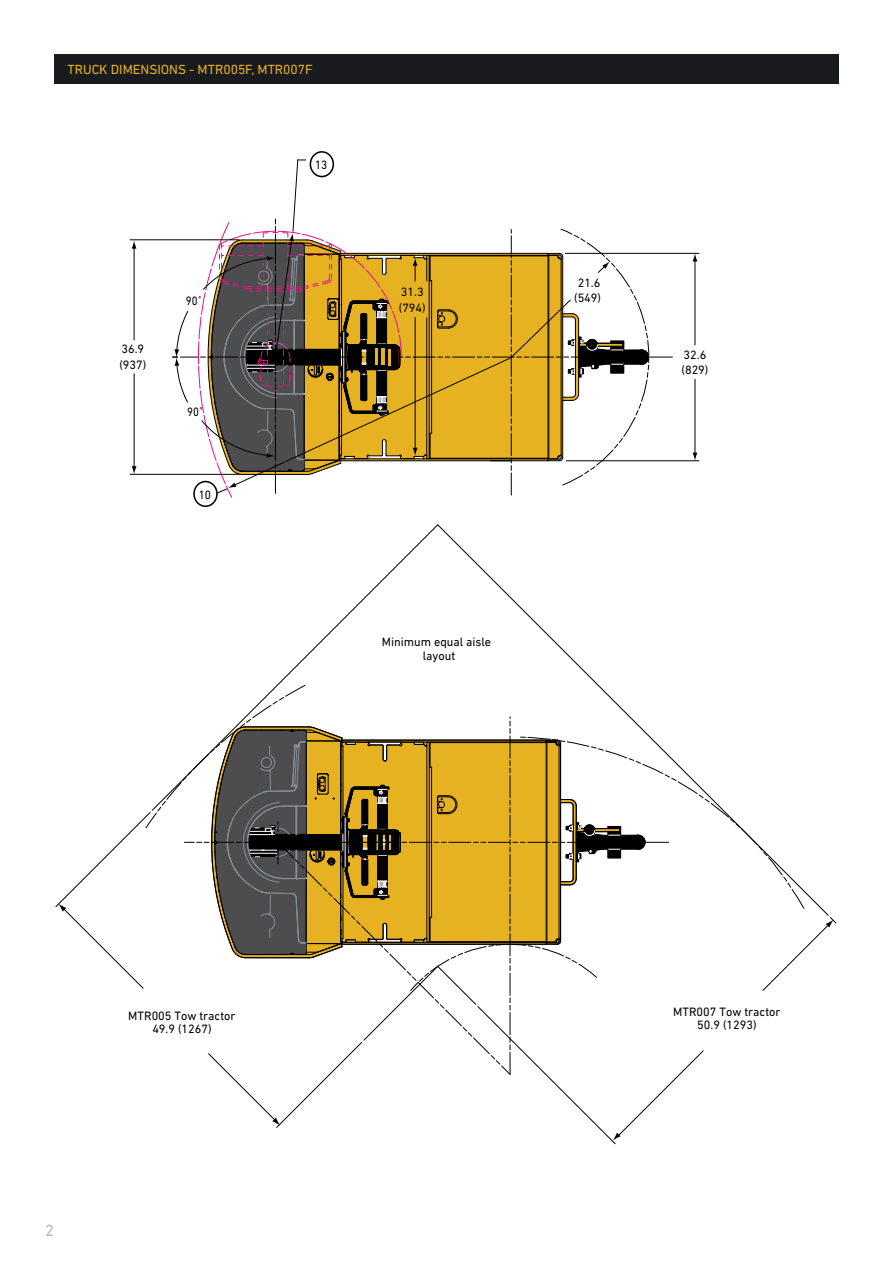
<style>
.page{position:relative;width:893px;height:1263px;background:#fff}
.page>*{position:absolute;margin:0;border:0;box-sizing:border-box;transform-origin:0 0}
.t1{font:16.5px "DIN Next LT Pro";color:#b4b6b8}
.t2{font:13.5px "DIN Next LT Pro";color:#e7b222}
.t3{font:12.3px/15.5px "DIN Next LT Pro";color:#000}
.t4{font:12.3px "DIN Next LT Pro";color:#000;scale:.88 1}
.t5{font:12.3px "DIN Next LT Pro";color:#000;scale:.93 1}
</style>
<div class="page">
<div style="left:54px;top:54px;width:785px;height:30px;background:#1a1b1e"></div>
<hr style="left:565px;top:253px;width:134px;height:1px;background:#000">
<hr style="left:566px;top:460px;width:133px;height:1px;background:#000">
<hr style="left:695px;top:260px;width:1px;height:85px;background:#000">
<svg style="left:692px;top:253px;width:5px;height:8px"></svg>
<hr style="left:695px;top:379px;width:1px;height:75px;background:#000">
<svg style="left:693px;top:453px;width:4px;height:8px"></svg>
<hr style="left:130px;top:474px;width:109px;height:1px;background:#000">
<hr style="left:130px;top:239px;width:109px;height:1px;background:#000">
<hr style="left:134px;top:374px;width:1px;height:94px;background:#000">
<svg style="left:132px;top:466px;width:5px;height:8px"></svg>
<hr style="left:134px;top:247px;width:1px;height:93px;background:#000">
<svg style="left:132px;top:240px;width:5px;height:9px"></svg>
<svg style="left:173px;top:159px;width:499px;height:339px"></svg>
<div style="left:194px;top:481px;width:23px;height:25px;background:#fff;border-radius:50%"></div>
<div style="left:193px;top:481px;width:25px;height:26px;border:2px solid #000;border-radius:50%"></div>
<hr style="left:375px;top:349px;width:3px;height:16px;background:#e7b222">
<hr style="left:381px;top:349px;width:4px;height:16px;background:#e7b222">
<hr style="left:388px;top:349px;width:3px;height:16px;background:#e7b222">
<div style="left:310px;top:152px;width:23px;height:25px;background:#fff;border-radius:50%"></div>
<div style="left:310px;top:151px;width:24px;height:26px;border:2px solid #000;border-radius:50%"></div>
<svg style="left:704px;top:790px;width:101px;height:119px"></svg>
<svg style="left:762px;top:917px;width:75px;height:74px"></svg>
<svg style="left:55px;top:684px;width:649px;height:461px"></svg>
<p class="t2" style="left:67px;top:62px;width:247px">TRUCK DIMENSIONS - MTR005F, MTR007F</p>
<p class="t4" style="left:186px;top:294px;width:20px">90˚</p>
<p class="t5" style="left:315px;top:158px;width:15px">13</p>
<p class="t3" style="left:399px;top:284px;width:28px">31.3 (794)</p>
<p class="t3" style="left:574px;top:274px;width:28px">21.6 (549)</p>
<p class="t3" style="left:119px;top:341px;width:28px">36.9 (937)</p>
<p class="t3" style="left:682px;top:347px;width:28px">32.6 (829)</p>
<p class="t4" style="left:187px;top:405px;width:20px">90˚</p>
<p class="t5" style="left:199px;top:487px;width:15px">10</p>
<p class="t3" style="left:382px;top:634px;width:111px;line-height:14.1px;text-align:center">Minimum equal aisle layout</p>
<h1 class="t1" style="left:45px;top:1221px;width:10px">2</h1>
<p class="t3" style="left:128px;top:1010px;width:109px;line-height:12.3px;text-align:center">MTR005 Tow tractor<br>49.9 (1267)</p>
<p class="t3" style="left:673px;top:1006px;width:109px;line-height:12.3px;text-align:center">MTR007 Tow tractor<br>50.9 (1293)</p>
</div>
